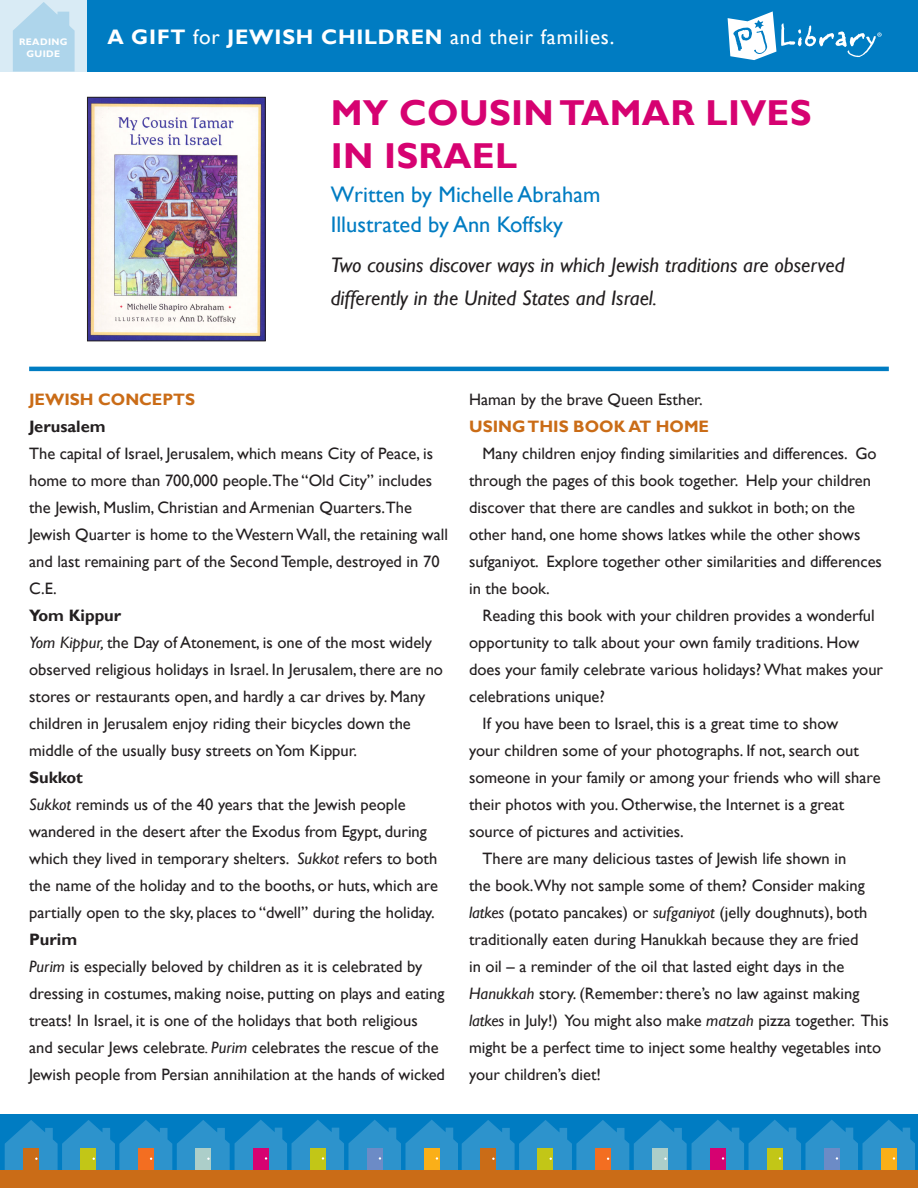
<style>
.page{position:relative;width:918px;height:1188px;background:#fff}
.page>*{position:absolute;margin:0;border:0;box-sizing:border-box;transform-origin:0 0}
.t1{font:700 36px/43.2px "Gill Sans";letter-spacing:.01em;color:#d60271}
.t2{font:22.5px/30.8px "Gill Sans";color:#007cc2}
.t3{font:italic 21px/33px "Gill Sans";color:#231f20}
.t4{font:21px "Gill Sans";letter-spacing:.04em;color:#fff}
.t5{font:16.5px/27px "Gill Sans";color:#231f20}
.t6{font:700 16.5px "Gill Sans";color:#ca6c17}
.t7{font:700 16.5px "Gill Sans";color:#231f20}
.t8{font:700 9.45px/11.9px "Gill Sans";color:#fff}
.s1{font-weight:700}
.s2{font-style:italic}
</style>
<div class="page">
<img style="left:89px;top:99px;width:175px;height:240px">
<div style="left:87px;top:97px;width:179px;height:244px;border:1px solid #231f20"></div>
<hr style="left:29px;top:367px;width:860px;height:4px;background:#007cc2">
<div style="left:87px;top:0;width:831px;height:72px;background:#007cc2"></div>
<div style="left:6px;top:1114px;width:452px;height:57px;background:#007cc2"></div>
<div style="left:463px;top:1114px;width:452px;height:57px;background:#007cc2"></div>
<svg style="left:5px;top:1120px;width:910px;height:50px"></svg>
<div style="left:0;top:1170px;width:918px;height:18px;background:#ca6c17"></div>
<svg style="left:728px;top:11px;width:154px;height:49px"></svg>
<div style="left:0;top:0;width:87px;height:72px;background:#d9ebf5"></div>
<svg style="left:13px;top:2px;width:62px;height:70px"></svg>
<p class="t8" style="left:26px;top:37px;width:34px;text-indent:14px">DING<br>GUIDE</p>
<p class="t8" style="left:19px;top:37px;width:8px">REA</p>
<p class="t4" style="left:107px;top:25px;width:509px"><span class="s1">A GI FT</span> for <span class="s1">JEWISH CHILDREN</span> and their families.</p>
<h1 class="t1" style="left:331px;top:92px;width:482px">MY COUSIN TAMAR LIVES<br>IN ISRAEL</h1>
<h2 class="t2" style="left:331px;top:179px;width:271px">Written by Michelle Abraham<br>Illustrated by Ann Koffsky</h2>
<p class="t3" style="left:331px;top:249px;width:515px">Two cousins discover ways in which Jewish traditions are observed differently in the United States and Israel.</p>
<p class="t6" style="left:29px;top:390px;width:167px">JEWISH CONCEPTS</p>
<p class="t7" style="left:29px;top:417px;width:78px">JERUSALEM</p>
<p class="t5" style="left:29px;top:440px;width:420px">The capital of Israel, Jerusalem, which means City of Peace, is home to more than 700,000 people.The “Old City” includes the Jewish, Muslim, Christian and Armenian Quarters.The Jewish Quarter is home to the Western Wall, the retaining wall and last remaining part of the Second Temple, destroyed in 70<br>C.E.</p>
<p class="t5" style="left:29px;top:602px;width:415px"><span class="s1">YOM KIPPUR<br></span><span class="s2">Yom Kippur,</span> the Day of Atonement, is one of the most widely observed religious holidays in Israel. In Jerusalem, there are no stores or restaurants open, and hardly a car drives by. Many children in Jerusalem enjoy riding their bicycles down the middle of the usually busy streets on Yom Kippur.</p>
<p class="t5" style="left:29px;top:764px;width:410px"><span class="s1">SUKKOT<br></span><span class="s2">Sukkot</span> reminds us of the 40 years that the Jewish people wandered in the desert after the Exodus from Egypt, during which they lived in temporary shelters. <span class="s2">Sukkot</span> refers to both the name of the holiday and to the booths, or huts, which are partially open to the sky, places to “dwell” during the holiday.</p>
<p class="t5" style="left:29px;top:926px;width:417px"><span class="s1">PURIM<br></span><span class="s2">Purim</span> is especially beloved by children as it is celebrated by dressing in costumes, making noise, putting on plays and eating treats! In Israel, it is one of the holidays that both religious and secular Jews celebrate<span class="s2">. Purim</span> celebrates the rescue of the Jewish people from Persian annihilation at the hands of wicked</p>
<p class="t5" style="left:469px;top:386px;width:235px">Haman by the brave Queen Esther.</p>
<p class="t6" style="left:469px;top:416px;width:241px">USING THIS BOOK AT HOME</p>
<p class="t5" style="left:469px;top:440px;width:414px;text-indent:13px">Many children enjoy finding similarities and differences. Go through the pages of this book together. Help your children discover that there are candles and sukkot in both; on the other hand, one home shows latkes while the other shows sufganiyot. Explore together other similarities and differences in the book.</p>
<p class="t5" style="left:483px;top:602px;width:394px">Reading this book with your children provides a wonderful</p>
<p class="t5" style="left:469px;top:629px;width:392px">opportunity to talk about your own family traditions. How</p>
<p class="t5" style="left:469px;top:656px;width:415px">does your family celebrate various holidays? What makes your</p>
<p class="t5" style="left:469px;top:683px;width:137px">celebrations unique?</p>
<p class="t5" style="left:483px;top:710px;width:357px">If you have been to Israel, this is a great time to show</p>
<p class="t5" style="left:469px;top:737px;width:391px">your children some of your photographs. If not, search out</p>
<p class="t5" style="left:469px;top:764px;width:413px">someone in your family or among your friends who will share</p>
<p class="t5" style="left:469px;top:791px;width:377px">their photos with you. Otherwise, the Internet is a great</p>
<p class="t5" style="left:469px;top:818px;width:216px">source of pictures and activities.</p>
<p class="t5" style="left:483px;top:845px;width:365px">There are many delicious tastes of Jewish life shown in</p>
<p class="t5" style="left:469px;top:872px;width:397px">the book.Why not sample some of them? Consider making</p>
<p class="t5" style="left:469px;top:899px;width:400px"><span class="s2">latkes</span> (potato pancakes) or <span class="s2">sufganiyot</span> (jelly doughnuts), both</p>
<p class="t5" style="left:469px;top:926px;width:391px">traditionally eaten during Hanukkah because they are fried</p>
<p class="t5" style="left:469px;top:953px;width:377px">in oil – a reminder of the oil that lasted eight days in the</p>
<p class="t5" style="left:469px;top:980px;width:392px"><span class="s2">Hanukkah</span> story. (Remember: there’s no law against making</p>
<p class="t5" style="left:469px;top:1007px;width:421px"><span class="s2">latkes</span> in July!) You might also make <span class="s2">matzah</span> pizza together. This</p>
<p class="t5" style="left:469px;top:1034px;width:414px">might be a perfect time to inject some healthy vegetables into</p>
<p class="t5" style="left:469px;top:1061px;width:133px">your children’s diet!</p>
</div>
